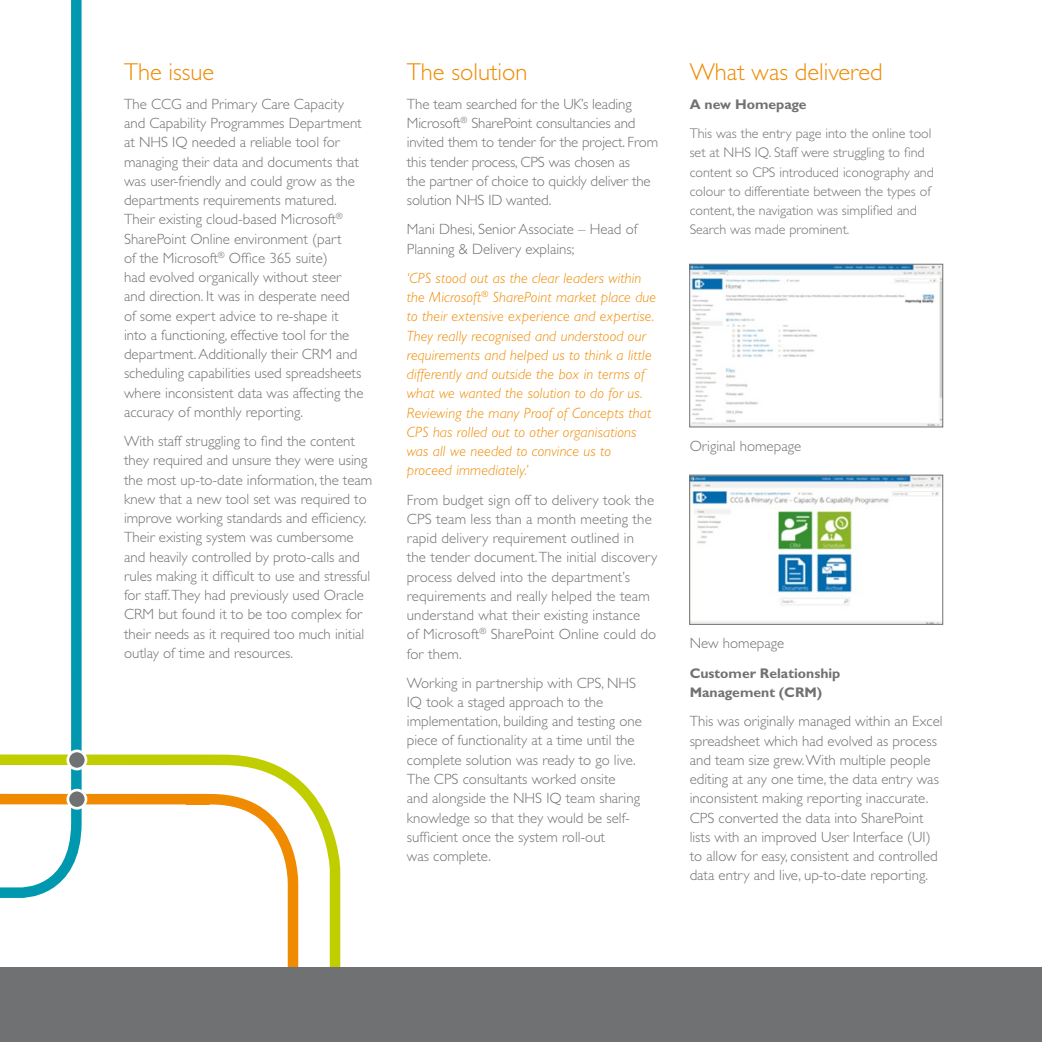
<style>
.page{position:relative;width:1042px;height:1042px;background:#fff}
.page>*{position:absolute;margin:0;border:0;box-sizing:border-box;transform-origin:0 0}
.t1{font:300 24.5px "Gill Sans Std";color:#f08a00}
.t2{font:300 14.88px/19.2px "Gill Sans Std";color:#707173}
.t3{font:italic 300 14.88px/19.2px "Gill Sans Std";letter-spacing:.01em;color:#f08a00}
.t4{font:300 14px/19.2px "Gill Sans Std";color:#707173}
.t5{font:700 14px/19.2px "Gill Sans Std";color:#707173}
</style>
<div class="page">
<svg style="left:87px;top:754px;width:254px;height:213px"></svg>
<svg style="left:87px;top:788px;width:220px;height:179px"></svg>
<svg style="left:0;top:0;width:87px;height:898px"></svg>
<div style="left:68px;top:751px;width:18px;height:18px;background:#707173;border-radius:50%"></div>
<div style="left:66px;top:749px;width:21px;height:21px;border:3px solid #fff;border-radius:50%"></div>
<div style="left:68px;top:790px;width:18px;height:18px;background:#707173;border-radius:50%"></div>
<div style="left:66px;top:789px;width:21px;height:20px;border:3px solid #fff;border-radius:50%"></div>
<div style="left:0;top:967px;width:1042px;height:75px;background:#707173"></div>
<img style="left:691px;top:266px;width:250px;height:159px">
<div style="left:689px;top:264px;width:254px;height:163px;border:1px solid #707173"></div>
<img style="left:691px;top:477px;width:250px;height:146px">
<div style="left:689px;top:475px;width:254px;height:150px;border:1px solid #707173"></div>
<h1 class="t1" style="left:124px;top:58px;width:92px">The issue</h1>
<p class="t2" style="left:124px;top:94px;width:241px">The CCG and Primary Care Capacity and Capability Programmes Department at NHS IQ needed a reliable tool for managing their data and documents that was user-friendly and could grow as the departments requirements matured.<br>Their existing cloud-based Microsoft<sup>® </sup>SharePoint Online environment (part<br>of the Microsoft<sup>®</sup> Office 365 suite)<br>had evolved organically without steer and direction. It was in desperate need of some expert advice to re-shape it into a functioning, effective tool for the department. Additionally their CRM and scheduling capabilities used spreadsheets where inconsistent data was affecting the accuracy of monthly reporting.</p>
<p class="t2" style="left:124px;top:432px;width:250px">With staff struggling to find the content they required and unsure they were using the most up-to-date information, the team knew that a new tool set was required to improve working standards and efficiency.<br>Their existing system was cumbersome and heavily controlled by proto-calls and rules making it difficult to use and stressful for staff.They had previously used Oracle CRM but found it to be too complex for their needs as it required too much initial outlay of time and resources.</p>
<p class="t2" style="left:690px;top:436px;width:113px">Original homepage</p>
<h1 class="t1" style="left:407px;top:58px;width:122px">The solution</h1>
<p class="t2" style="left:407px;top:94px;width:253px">The team searched for the UK’s leading Microsoft<sup>®</sup> SharePoint consultancies and invited them to tender for the project. From this tender process, CPS was chosen as<br>the partner of choice to quickly deliver the solution NHS ID wanted.</p>
<p class="t2" style="left:407px;top:220px;width:232px">Mani Dhesi, Senior Associate – Head of<br>Planning &amp; Delivery explains;</p>
<p class="t3" style="left:407px;top:268px;width:251px">‘CPS stood out as the clear leaders within the Microsoft<sup>®</sup> SharePoint market place due to their extensive experience and expertise.<br>They really recognised and understood our requirements and helped us to think a little differently and outside the box in terms of what we wanted the solution to do for us.<br>Reviewing the many Proof of Concepts that CPS has rolled out to other organisations was all we needed to convince us to proceed immediately.’</p>
<p class="t2" style="left:407px;top:490px;width:252px">From budget sign off to delivery took the CPS team less than a month meeting the rapid delivery requirement outlined in<br>the tender document. The initial discovery process delved into the department’s requirements and really helped the team understand what their existing instance<br>of Microsoft<sup>®</sup> SharePoint Online could do for them.</p>
<p class="t2" style="left:407px;top:673px;width:236px">Working in partnership with CPS, NHS IQ took a staged approach to the implementation, building and testing one piece of functionality at a time until the complete solution was ready to go live.<br>The CPS consultants worked onsite<br>and alongside the NHS IQ team sharing knowledge so that they would be self&shy;sufficient once the system roll-out<br>was complete.</p>
<h1 class="t1" style="left:690px;top:58px;width:194px">What was delivered</h1>
<p class="t5" style="left:690px;top:95px;width:118px">A new Homepage</p>
<p class="t4" style="left:690px;top:124px;width:246px">This was the entry page into the online tool set at NHS IQ. Staff were struggling to find content so CPS introduced iconography and colour to differentiate between the types of content, the navigation was simplified and Search was made prominent.</p>
<p class="t2" style="left:690px;top:634px;width:96px">New homepage</p>
<p class="t5" style="left:690px;top:663px;width:152px">Customer Relationship<br>Management (CRM)</p>
<p class="t2" style="left:690px;top:712px;width:254px">This was originally managed within an Excel spreadsheet which had evolved as process and team size grew. With multiple people editing at any one time, the data entry was inconsistent making reporting inaccurate.<br>CPS converted the data into SharePoint lists with an improved User Interface (UI) to allow for easy, consistent and controlled data entry and live, up-to-date reporting.</p>
</div>
